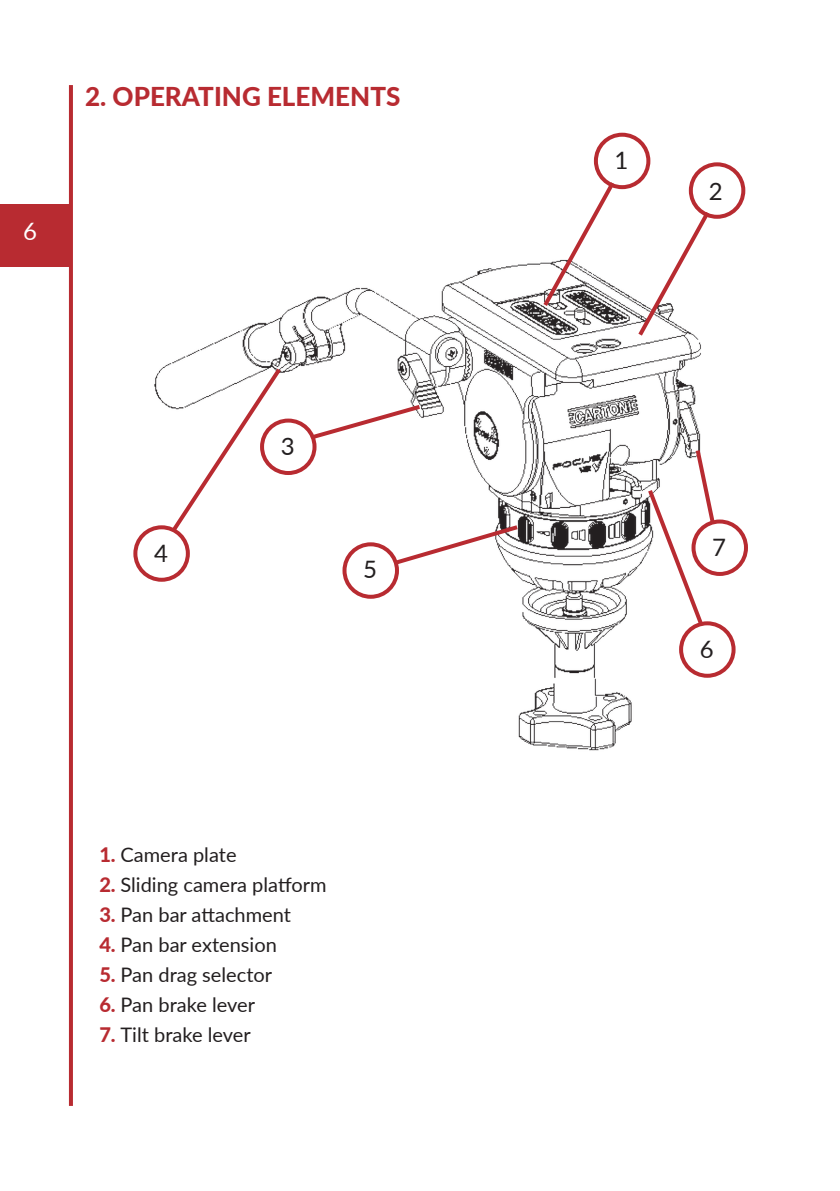
<style>
.page{position:relative;width:840px;height:1191px;background:#fff}
.page>*{position:absolute;margin:0;border:0;box-sizing:border-box;transform-origin:0 0}
.t1{font:800 26px "Lato";color:#b82b31}
.t2{font:24px "Lato";color:#231f20}
.t3{font:24px "Lato";color:#fff}
.t4{font:20px "Lato";color:#231f20}
.s1{font-weight:800;color:#b82b31}
</style>
<div class="page">
<div style="left:0;top:204px;width:71px;height:62px;background:#b82b31"></div>
<hr style="left:69px;top:85px;width:4px;height:1021px;background:#b82b31">
<img style="left:136px;top:194px;width:606px;height:557px">
<svg style="left:168px;top:364px;width:116px;height:172px"></svg>
<svg style="left:308px;top:402px;width:116px;height:40px"></svg>
<svg style="left:539px;top:178px;width:78px;height:132px"></svg>
<div style="left:593px;top:133px;width:57px;height:56px;border:4px solid #b82b31;border-radius:50%"></div>
<div style="left:260px;top:418px;width:56px;height:57px;border:4px solid #b82b31;border-radius:50%"></div>
<div style="left:133px;top:525px;width:57px;height:57px;border:4px solid #b82b31;border-radius:50%"></div>
<div style="left:678px;top:621px;width:57px;height:57px;border:4px solid #b82b31;border-radius:50%"></div>
<div style="left:342px;top:542px;width:57px;height:57px;border:4px solid #b82b31;border-radius:50%"></div>
<svg style="left:389px;top:522px;width:132px;height:46px"></svg>
<div style="left:691px;top:519px;width:56px;height:57px;border:4px solid #b82b31;border-radius:50%"></div>
<svg style="left:644px;top:446px;width:73px;height:182px"></svg>
<svg style="left:634px;top:207px;width:78px;height:133px"></svg>
<div style="left:688px;top:162px;width:57px;height:57px;border:4px solid #b82b31;border-radius:50%"></div>
<p class="t3" style="left:23px;top:214px;width:15px">6</p>
<h1 class="t1" style="left:85px;top:77px;width:316px">2. OPERATING ELEMENTS</h1>
<p class="t2" style="left:154px;top:535px;width:15px">4</p>
<p class="t2" style="left:280px;top:429px;width:15px">3</p>
<p class="t2" style="left:363px;top:552px;width:15px">5</p>
<p class="t4" style="left:99px;top:840px;width:139px"><span class="s1">1.</span> Camera plate</p>
<p class="t4" style="left:99px;top:870px;width:228px"><span class="s1">2.</span> Sliding camera platform</p>
<p class="t4" style="left:99px;top:900px;width:193px"><span class="s1">3.</span> Pan bar attachment</p>
<p class="t4" style="left:99px;top:930px;width:179px"><span class="s1">4.</span> Pan bar extension</p>
<p class="t4" style="left:99px;top:960px;width:174px"><span class="s1">5.</span> Pan drag selector</p>
<p class="t4" style="left:99px;top:990px;width:157px"><span class="s1">6.</span> Pan brake lever</p>
<p class="t4" style="left:99px;top:1020px;width:153px"><span class="s1">7.</span> Tilt brake lever</p>
<p class="t2" style="left:614px;top:143px;width:15px">1</p>
<p class="t2" style="left:708px;top:174px;width:15px">2</p>
<p class="t2" style="left:711px;top:530px;width:15px">7</p>
<p class="t2" style="left:699px;top:631px;width:15px">6</p>
</div>
